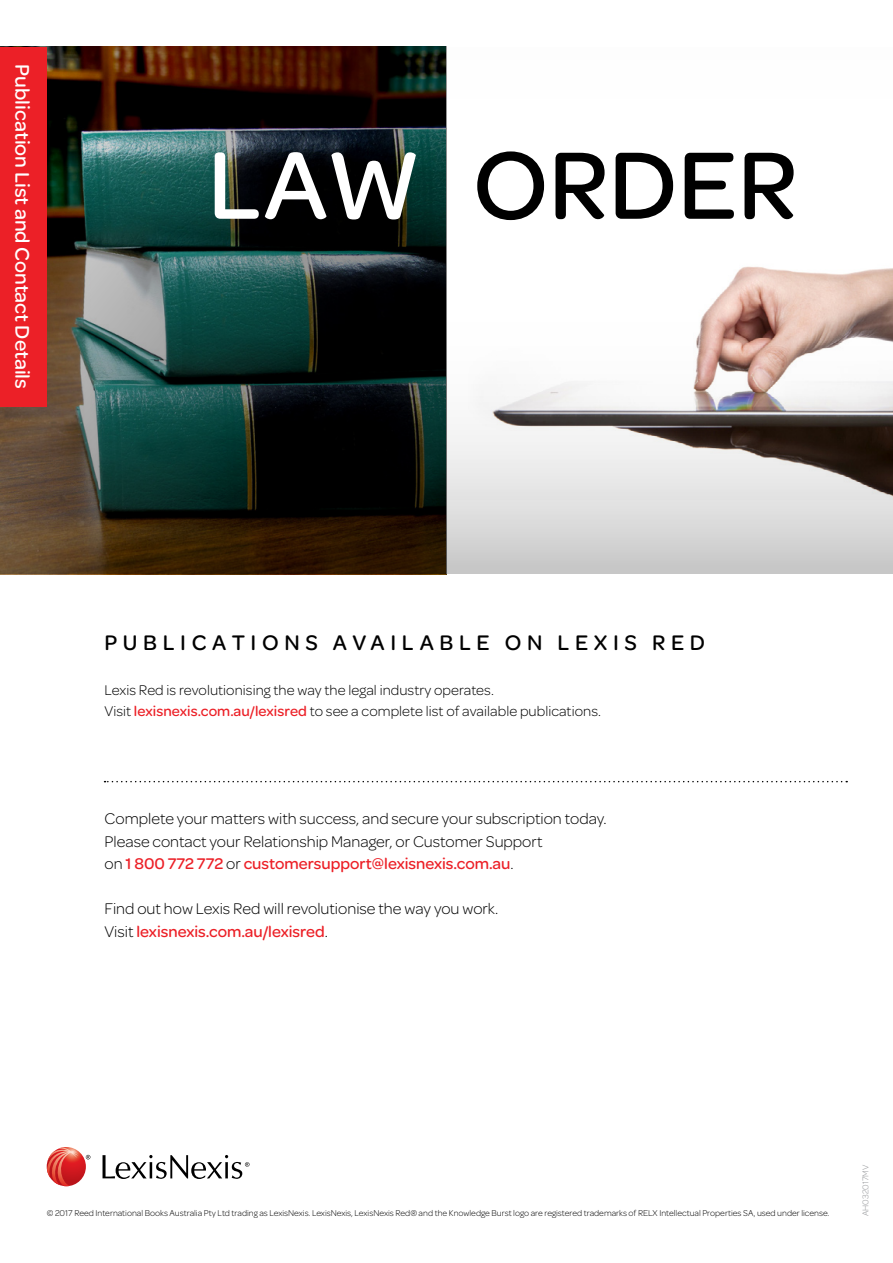
<style>
.page{position:relative;width:893px;height:1263px;background:#fff}
.page>*{position:absolute;margin:0;border:0;box-sizing:border-box;transform-origin:0 0}
.t1{font:500 102px "Omnes";color:#000}
.t2{font:500 22.5px "Omnes";letter-spacing:.25em;color:#000}
.t3{font:500 21px "Omnes";color:#fff}
.t4{font:300 16.5px/22.5px "Omnes";color:#000}
.t5{font:300 15px/21px "Omnes";letter-spacing:.005em;color:#000}
.t6{font:300 9px "Omnes";color:#000}
.t7{font:300 9px "Omnes";color:#939598}
.s1{color:#fff}
.s2{font-weight:500;color:#ec2027}
</style>
<div class="page">
<svg style="left:86px;top:1155px;width:4px;height:4px"></svg>
<svg style="left:103px;top:1155px;width:146px;height:24px"></svg>
<svg style="left:47px;top:1147px;width:39px;height:39px"></svg>
<svg style="left:47px;top:1147px;width:32px;height:39px"></svg>
<svg style="left:105px;top:781px;width:742px;height:1px"></svg>
<img style="left:0;top:47px;width:446px;height:527px">
<div style="left:0;top:47px;width:47px;height:360px;background:#ec2027"></div>
<svg style="left:446px;top:155px;width:447px;height:419px"></svg>
<p class="t3" style="left:37px;top:64px;width:326px;rotate:90deg">Publication List and Contact Details</p>
<h1 class="t1" style="left:208px;top:114px;width:591px"><span class="s1">LAW</span> ORDER</h1>
<h2 class="t2" style="left:105px;top:626px;width:602px">PUBLICATIONS AVAILABLE ON LEXIS RED</h2>
<p class="t5" style="left:105px;top:679px;width:498px">Lexis Red is revolutionising the way the legal industry operates.<br>Visit <span class="s2">lexisnexis.com.au/lexisred</span> to see a complete list of available publications.</p>
<p class="t4" style="left:105px;top:807px;width:504px">Complete your matters with success, and secure your subscription today.<br>Please contact your Relationship Manager, or Customer Support<br>on <span class="s2">1 800 772 772</span> or <span class="s2">customersupport@lexisnexis.com.au</span>.</p>
<p class="t4" style="left:105px;top:897px;width:395px">Find out how Lexis Red will revolutionise the way you work.<br>Visit <span class="s2">lexisnexis.com.au/lexisred</span>.</p>
<p class="t6" style="left:47px;top:1207px;width:784px">© 2017 Reed International Books Australia Pty Ltd trading as LexisNexis. LexisNexis, LexisNexis Red® and the Knowledge Burst logo are registered trademarks of RELX Intellectual Properties SA, used under license.</p>
<p class="t7" style="left:859px;top:1216px;width:53px;rotate:-90deg">AH032017MV</p>
</div>
